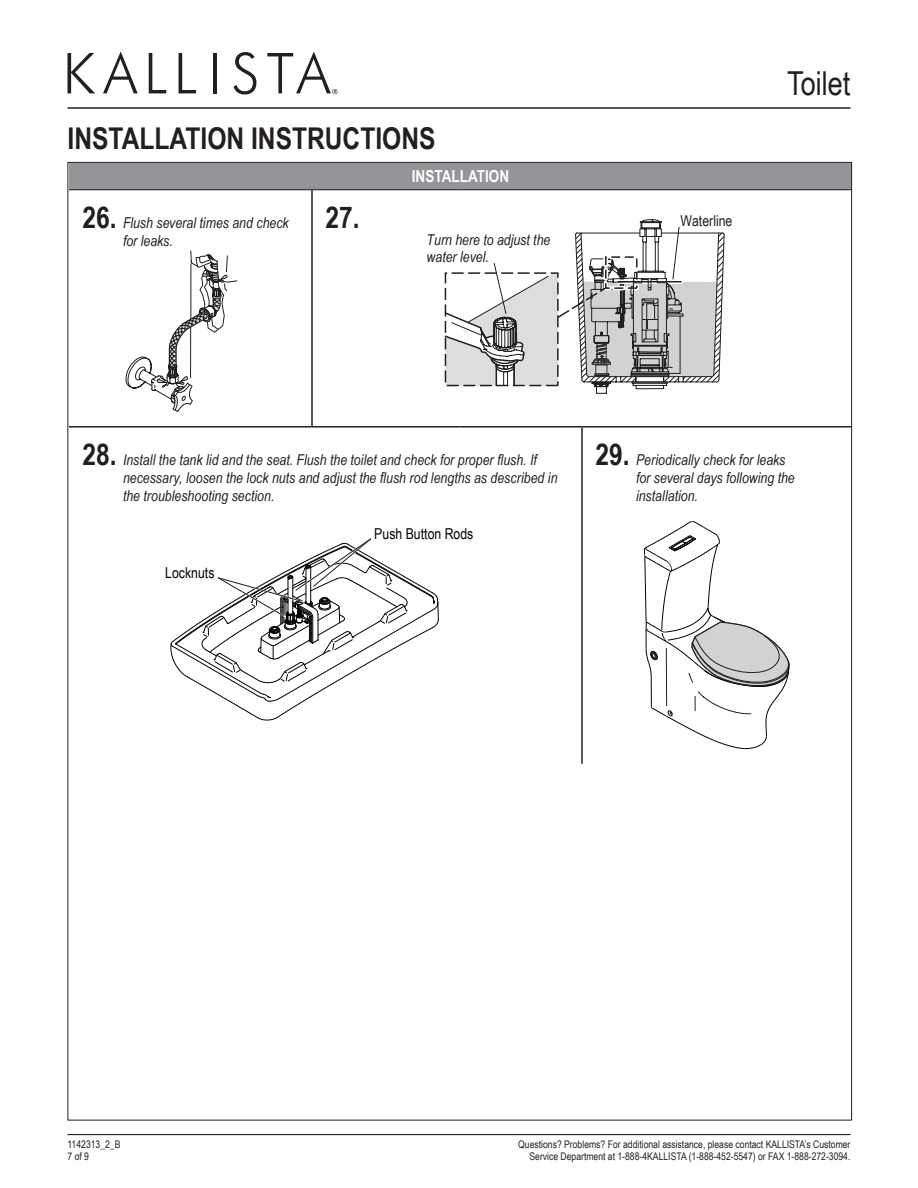
<style>
.page{position:relative;width:918px;height:1188px;background:#fff}
.page>*{position:absolute;margin:0;border:0;box-sizing:border-box;transform-origin:0 0}
.t1{font:33px "Arial Narrow";color:#231f20}
.t2{font:700 30px "Arial Narrow";color:#231f20}
.t3{font:700 16.5px "Arial Narrow";color:#fff}
.t4{font:italic 15px/18px "Arial Narrow";color:#231f20}
.t5{font:15px "Arial Narrow";color:#040503}
.t6{font:15px "Arial Narrow";color:#231f20}
.t7{font:10.5px/12.6px "Arial Narrow";color:#231f20}
.s1{font-weight:700;font-style:normal;font-size:30px}
</style>
<div class="page">
<svg style="left:68px;top:53px;width:27px;height:40px"></svg>
<svg style="left:103px;top:51px;width:35px;height:42px"></svg>
<svg style="left:149px;top:53px;width:17px;height:40px"></svg>
<svg style="left:179px;top:53px;width:17px;height:40px"></svg>
<hr style="left:213px;top:53px;width:4px;height:40px;background:#231f20">
<svg style="left:233px;top:52px;width:23px;height:42px"></svg>
<svg style="left:267px;top:51px;width:70px;height:43px"></svg>
<hr style="left:68px;top:107px;width:782px;height:2px;background:#231f20">
<hr style="left:68px;top:1134px;width:782px;height:1px;background:#231f20">
<div style="left:69px;top:163px;width:783px;height:27px;background:#939598"></div>
<hr style="left:311px;top:190px;width:2px;height:236px;background:#231f20">
<hr style="left:311px;top:426px;width:149px;height:2px;background:#231f20">
<hr style="left:460px;top:426px;width:121px;height:2px;background:#231f20">
<hr style="left:69px;top:426px;width:242px;height:2px;background:#231f20">
<hr style="left:581px;top:426px;width:271px;height:2px;background:#231f20">
<hr style="left:581px;top:428px;width:2px;height:336px;background:#231f20">
<hr style="left:69px;top:189px;width:243px;height:1px;background:#231f20">
<hr style="left:312px;top:189px;width:148px;height:1px;background:#231f20">
<hr style="left:460px;top:189px;width:122px;height:1px;background:#231f20">
<hr style="left:582px;top:189px;width:270px;height:1px;background:#231f20">
<svg style="left:125px;top:250px;width:113px;height:162px"></svg>
<svg style="left:444px;top:219px;width:281px;height:175px"></svg>
<svg style="left:170px;top:538px;width:269px;height:183px"></svg>
<svg style="left:644px;top:521px;width:146px;height:228px"></svg>
<h2 class="t2" style="left:68px;top:115px;width:370px">INSTALLATION INSTRUCTIONS</h2>
<p class="t4" style="left:123px;top:213px;width:167px;text-indent:-40px"><span class="s1">26.</span> Flush several times and check for leaks.</p>
<h2 class="t2" style="left:326px;top:195px;width:36px">27.</h2>
<p class="t3" style="left:412px;top:164px;width:14px">INSTALLATION</p>
<p class="t4" style="left:427px;top:231px;width:125px;line-height:16.5px">Turn here to adjust the water level.</p>
<p class="t6" style="left:681px;top:209px;width:53px">Waterline</p>
<h1 class="t1" style="left:787px;top:59px;width:65px">Toilet</h1>
<p class="t4" style="left:123px;top:450px;width:436px;text-indent:-40px"><span class="s1">28.</span> Install the tank lid and the seat. Flush the toilet and check for proper flush. If necessary, loosen the lock nuts and adjust the flush rod lengths as described in the troubleshooting section.</p>
<p class="t5" style="left:165px;top:561px;width:51px">Locknuts</p>
<p class="t5" style="left:374px;top:522px;width:101px">Push Button Rods</p>
<p class="t4" style="left:636px;top:450px;width:160px;text-indent:-40px"><span class="s1">29.</span> Periodically check for leaks for several days following the installation.</p>
<p class="t7" style="left:68px;top:1137px;width:54px">1142313_2_B<br>7 of 9</p>
<p class="t7" style="left:518px;top:1137px;width:334px;text-align:right">Questions? Problems? For additional assistance, please contact KALLISTA’s Customer<br>Service Department at 1-888-4KALLISTA (1-888-452-5547) or FAX 1-888-272-3094.</p>
</div>
